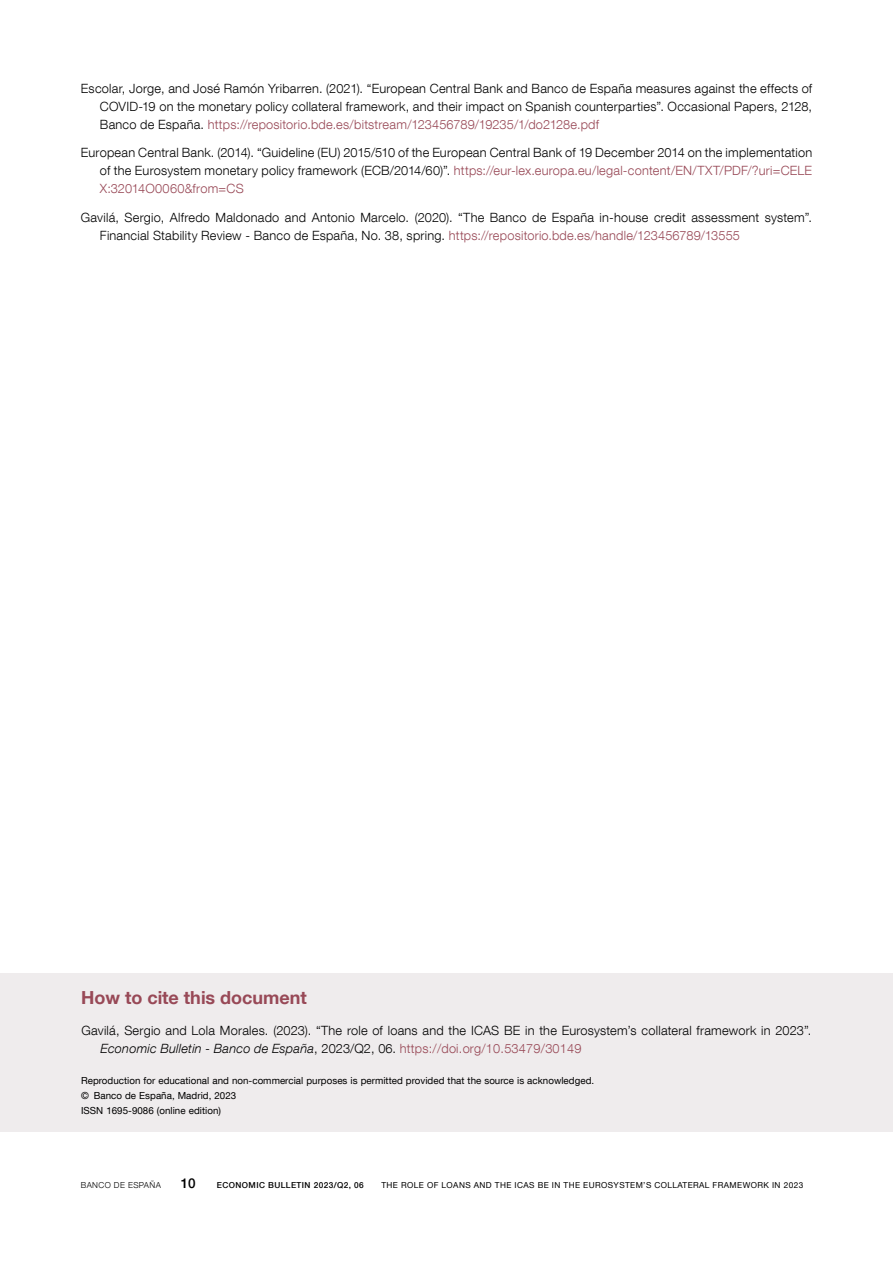
<style>
.page{position:relative;width:893px;height:1263px;background:#fff}
.page>*{position:absolute;margin:0;border:0;box-sizing:border-box;transform-origin:0 0}
.Indice_1{font:700 18px "Bd E Neue Helvetica";color:#984957}
.t1{font:500 13.5px "Bd E Neue Helvetica";color:#000}
.Texto_bibliografía{font:300 12.75px/18px "Bd E Neue Helvetica";letter-spacing:.02em;color:#000;text-align:justify}
.Texto_ISSN{font:9.75px "Bd E Neue Helvetica";letter-spacing:.005em;color:#000}
.t2{font:8.25px "Bd E Neue Helvetica";letter-spacing:.05em;color:#000}
.t3{font:500 8.25px "Bd E Neue Helvetica";letter-spacing:.05em;color:#000}
.t4{font:300 8.25px "Bd E Neue Helvetica";letter-spacing:.05em;color:#000}
.s1{color:#984856}
.s2{font-style:italic}
</style>
<div class="page">
<div style="left:0;top:973px;width:893px;height:158px;background:#efeced"></div>
<p class="Texto_bibliografía" style="left:100px;top:79px;width:714px;text-indent:-19px">Escolar, Jorge, and José Ramón Yribarren. (2021). “European Central Bank and Banco de España measures against the effects of COVID-19 on the monetary policy collateral framework, and their impact on Spanish counterparties”. Occasional Papers, 2128, Banco de España. <span class="s1">https://repositorio.bde.es/bitstream/123456789/19235/1/do2128e.pdf</span></p>
<p class="Texto_bibliografía" style="left:100px;top:143px;width:714px;text-indent:-19px">European Central Bank. (2014). “Guideline (EU) 2015/510 of the European Central Bank of 19 December 2014 on the implementation of the Eurosystem monetary policy framework (ECB/2014/60)”. <span class="s1">https://eur-lex.europa.eu/legal-content/EN/TXT/PDF/?uri=CELE X:32014O0060&amp;from=CS</span></p>
<p class="Texto_bibliografía" style="left:100px;top:208px;width:714px;text-indent:-19px">Gavilá, Sergio, Alfredo Maldonado and Antonio Marcelo. (2020). “The Banco de España in-house credit assessment system”.<br>Financial Stability Review - Banco de España, No. 38, spring. <span class="s1">https://repositorio.bde.es/handle/123456789/13555</span></p>
<p class="Indice_1" style="left:81px;top:986px;width:227px">How to cite this document</p>
<p class="Texto_bibliografía" style="left:100px;top:1021px;width:712px;text-indent:-19px">Gavilá, Sergio and Lola Morales. (2023). “The role of loans and the ICAS BE in the Eurosystem’s collateral framework in 2023”.<br><span class="s2">Economic Bulletin - Banco de España</span>, 2023/Q2, 06. <span class="s1">https://doi.org/10.53479/30149</span></p>
<p class="Texto_ISSN" style="left:81px;top:1075px;width:515px">Reproduction for educational and non-commercial purposes is permitted provided that the source is acknowledged.</p>
<p class="Texto_ISSN" style="left:81px;top:1090px;width:157px">© Banco de España, Madrid, 2023</p>
<p class="Texto_ISSN" style="left:81px;top:1105px;width:141px">ISSN 1695-9086 (online edition)</p>
<p class="t4" style="left:81px;top:1180px;width:82px">BANCO DE ESPAÑA</p>
<p class="t1" style="left:181px;top:1175px;width:16px">10</p>
<p class="t3" style="left:217px;top:1180px;width:148px">ECONOMIC BULLETIN 2023/Q2, 06</p>
<p class="t2" style="left:381px;top:1180px;width:423px">THE ROLE OF LOANS AND THE ICAS BE IN THE EUROSYSTEM’S COLLATERAL FRAMEWORK IN 2023</p>
</div>
